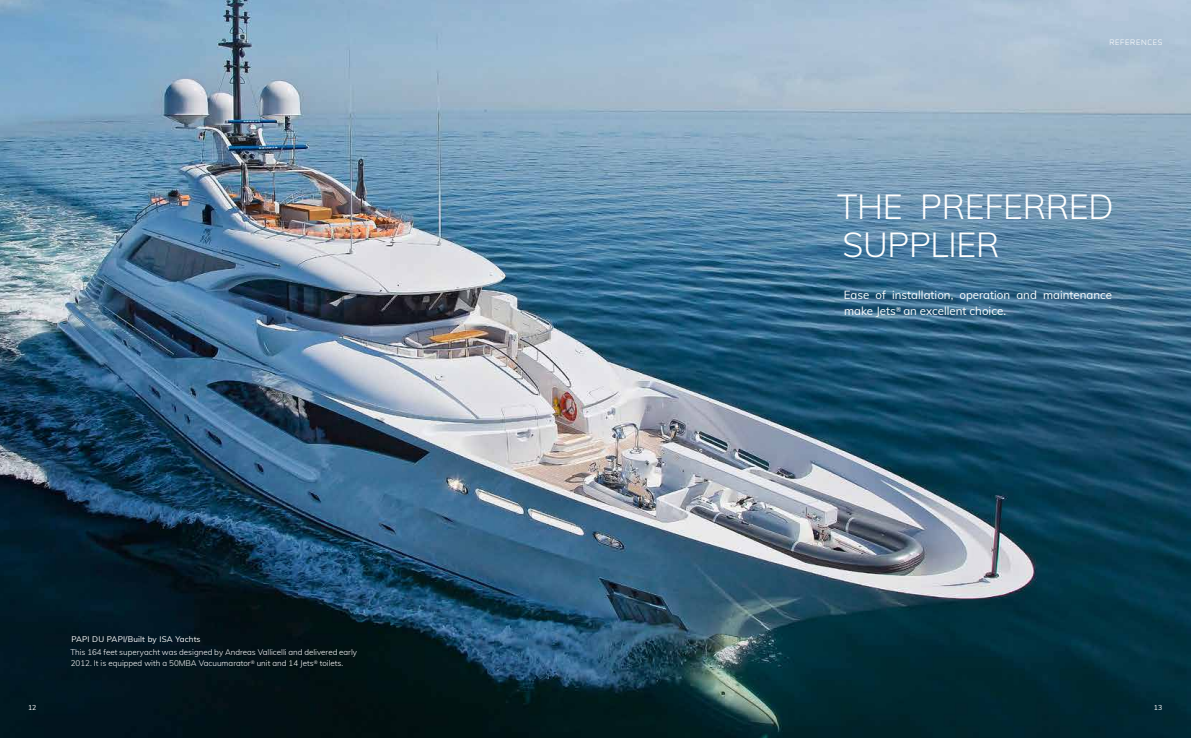
<style>
.page{position:relative;width:1191px;height:738px;background:#fff}
.page>*{position:absolute;margin:0;border:0;box-sizing:border-box;transform-origin:0 0}
.t1{font:300 34px/38px "Muli";letter-spacing:-.01em;color:#fff}
.t2{font:11.5px/16px "Muli";color:#fff}
.t3{font:300 8px/11px "Muli";color:#fff}
.t4{font:8px "Muli";letter-spacing:.02em;color:#fff}
.t5{font:500 7px "Infinity";letter-spacing:.1em;color:#fff}
.t6{font:7px "Muli";color:#fff}
</style>
<div class="page">
<img style="left:0;top:0;width:1191px;height:737px">
<p class="t5" style="left:1109px;top:38px;width:54px">REFERENCES</p>
<p class="t4" style="left:71px;top:632px;width:131px">PAPI DU PAPI/Built by ISA Yachts</p>
<p class="t3" style="left:70px;top:646px;width:288px">This 164 feet superyacht was designed by Andreas Vallicelli and delivered early<br>2012. It is equipped with a 50MBA Vacuumarator<sup>®</sup> unit and 14 Jets<sup>®</sup> toilets.</p>
<h1 class="t1" style="left:837px;top:186px;width:278px">THE PREFERRED<br>SUPPLIER</h1>
<h2 class="t2" style="left:843px;top:286px;width:270px">Ease of installation, operation and maintenance make Jets<sup>®</sup> an excellent choice.</h2>
<p class="t6" style="left:28px;top:701px;width:10px">12</p>
<p class="t6" style="left:1153px;top:701px;width:10px">13</p>
</div>
